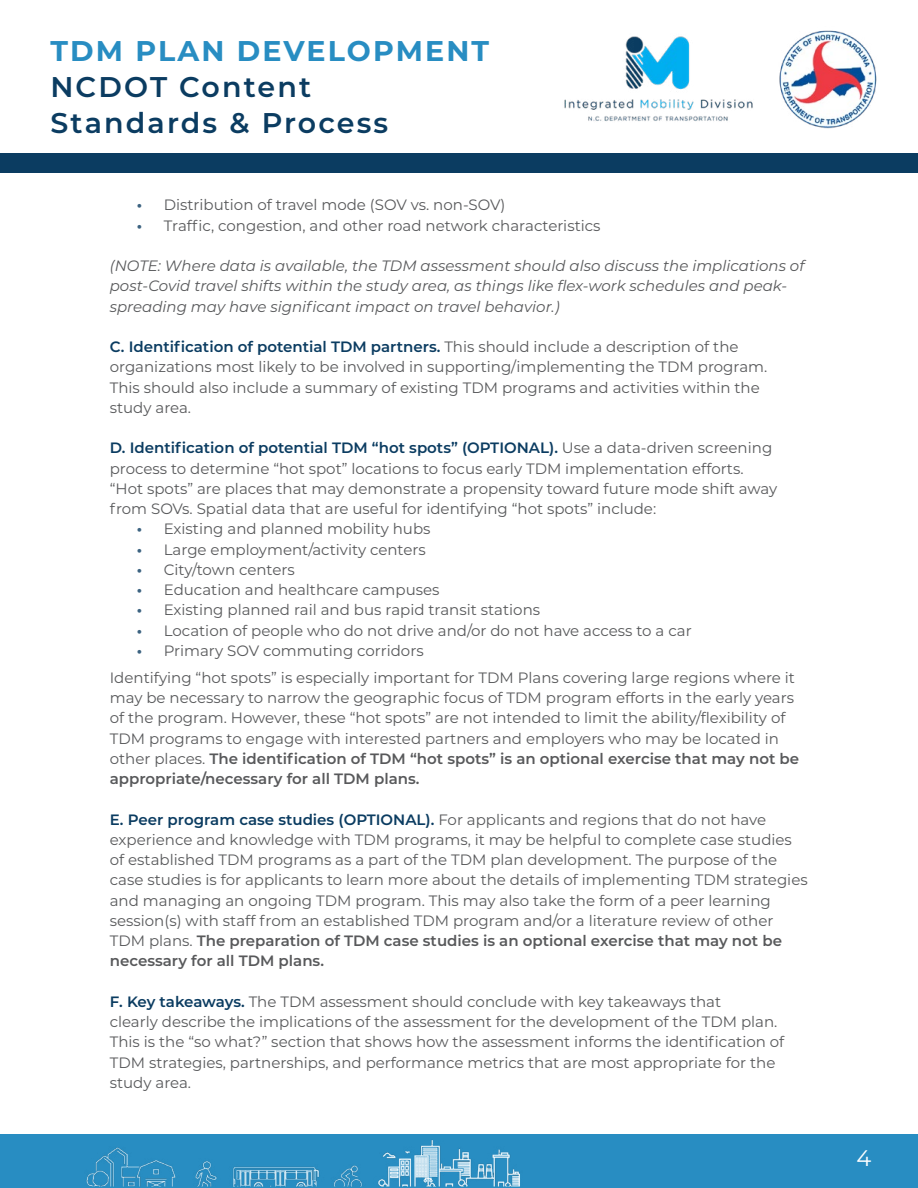
<style>
.page{position:relative;width:918px;height:1188px;background:#fff}
.page>*{position:absolute;margin:0;border:0;box-sizing:border-box;transform-origin:0 0}
.t1{font:600 28.5px/36px "Montserrat";letter-spacing:.075em;color:#0b3c61}
.t2{font:700 28.5px "Montserrat";letter-spacing:.075em;color:#288dc2}
.t3{font:22.5px "Montserrat";color:#fff}
.t4{font:15px/20.2px "Montserrat";color:#58595b}
.t5{font:italic 15px/20.2px "Montserrat";color:#58595b}
.s1{font-weight:700;color:#3c6381}
.s2{font-weight:600;color:#0b3c61}
.s3{font-weight:600}
</style>
<div class="page">
<div style="left:0;top:153px;width:918px;height:20px;background:#0b3c61"></div>
<img style="left:779px;top:30px;width:98px;height:99px">
<img style="left:564px;top:36px;width:189px;height:85px">
<svg style="left:0;top:1134px;width:918px;height:54px;background:#3191c3"></svg>
<h1 class="t2" style="left:50px;top:30px;width:440px">TDM PLAN DEVELOPMENT</h1>
<h1 class="t1" style="left:50px;top:68px;width:339px">NCDOT Content<br>Standards &amp; Process</h1>
<p class="t4" style="left:137px;top:194px;width:370px"><span class="s1">•</span> Distribution of travel mode (SOV vs. non-SOV)</p>
<p class="t4" style="left:137px;top:215px;width:465px"><span class="s1">•</span> Traffic, congestion, and other road network characteristics</p>
<p class="t5" style="left:110px;top:255px;width:696px">(NOTE: Where data is available, the TDM assessment should also discuss the implications of post-Covid travel shifts within the study area, as things like flex-work schedules and peak&shy;spreading may have significant impact on travel behavior.)</p>
<p class="t4" style="left:110px;top:336px;width:659px"><span class="s2">C. Identification of potential TDM partners.</span> This should include a description of the organizations most likely to be involved in supporting/implementing the TDM program.<br>This should also include a summary of existing TDM programs and activities within the study area.</p>
<p class="t4" style="left:110px;top:437px;width:669px"><span class="s2">D. Identification of potential TDM “hot spots” (OPTIONAL).</span> Use a data-driven screening process to determine “hot spot” locations to focus early TDM implementation efforts. “Hot spots” are places that may demonstrate a propensity toward future mode shift away from SOVs. Spatial data that are useful for identifying “hot spots” include:</p>
<p class="t4" style="left:137px;top:518px;width:295px"><span class="s1">•</span> Existing and planned mobility hubs</p>
<p class="t4" style="left:137px;top:539px;width:290px"><span class="s1">•</span> Large employment/activity centers</p>
<p class="t4" style="left:137px;top:559px;width:159px"><span class="s1">•</span> City/town centers</p>
<p class="t4" style="left:137px;top:579px;width:304px"><span class="s1">•</span> Education and healthcare campuses</p>
<p class="t4" style="left:137px;top:599px;width:405px"><span class="s1">•</span> Existing planned rail and bus rapid transit stations</p>
<p class="t4" style="left:137px;top:620px;width:556px"><span class="s1">•</span> Location of people who do not drive and/or do not have access to a car</p>
<p class="t4" style="left:110px;top:637px;width:687px;line-height:27px;text-indent:27px"><span class="s1">•</span> Primary SOV commuting corridors<br>Identifying “hot spots” is especially important for TDM Plans covering large regions where it</p>
<p class="t4" style="left:110px;top:687px;width:691px">may be necessary to narrow the geographic focus of TDM program efforts in the early years of the program. However, these “hot spots” are not intended to limit the ability/flexibility of TDM programs to engage with interested partners and employers who may be located in other places. <span class="s3">The identification of TDM “hot spots” is an optional exercise that may not be appropriate/necessary for all TDM plans.</span></p>
<p class="t4" style="left:110px;top:809px;width:699px"><span class="s2">E. Peer program case studies (OPTIONAL).</span> For applicants and regions that do not have experience and knowledge with TDM programs, it may be helpful to complete case studies of established TDM programs as a part of the TDM plan development. The purpose of the case studies is for applicants to learn more about the details of implementing TDM strategies and managing an ongoing TDM program. This may also take the form of a peer learning session(s) with staff from an established TDM program and/or a literature review of other TDM plans. <span class="s3">The preparation of TDM case studies is an optional exercise that may not be necessary for all TDM plans.</span></p>
<p class="t4" style="left:110px;top:991px;width:676px"><span class="s2">F. Key takeaways.</span> The TDM assessment should conclude with key takeaways that<br>clearly describe the implications of the assessment for the development of the TDM plan.<br>This is the “so what?” section that shows how the assessment informs the identification of TDM strategies, partnerships, and performance metrics that are most appropriate for the study area.</p>
<h2 class="t3" style="left:857px;top:1142px;width:16px">4</h2>
</div>
